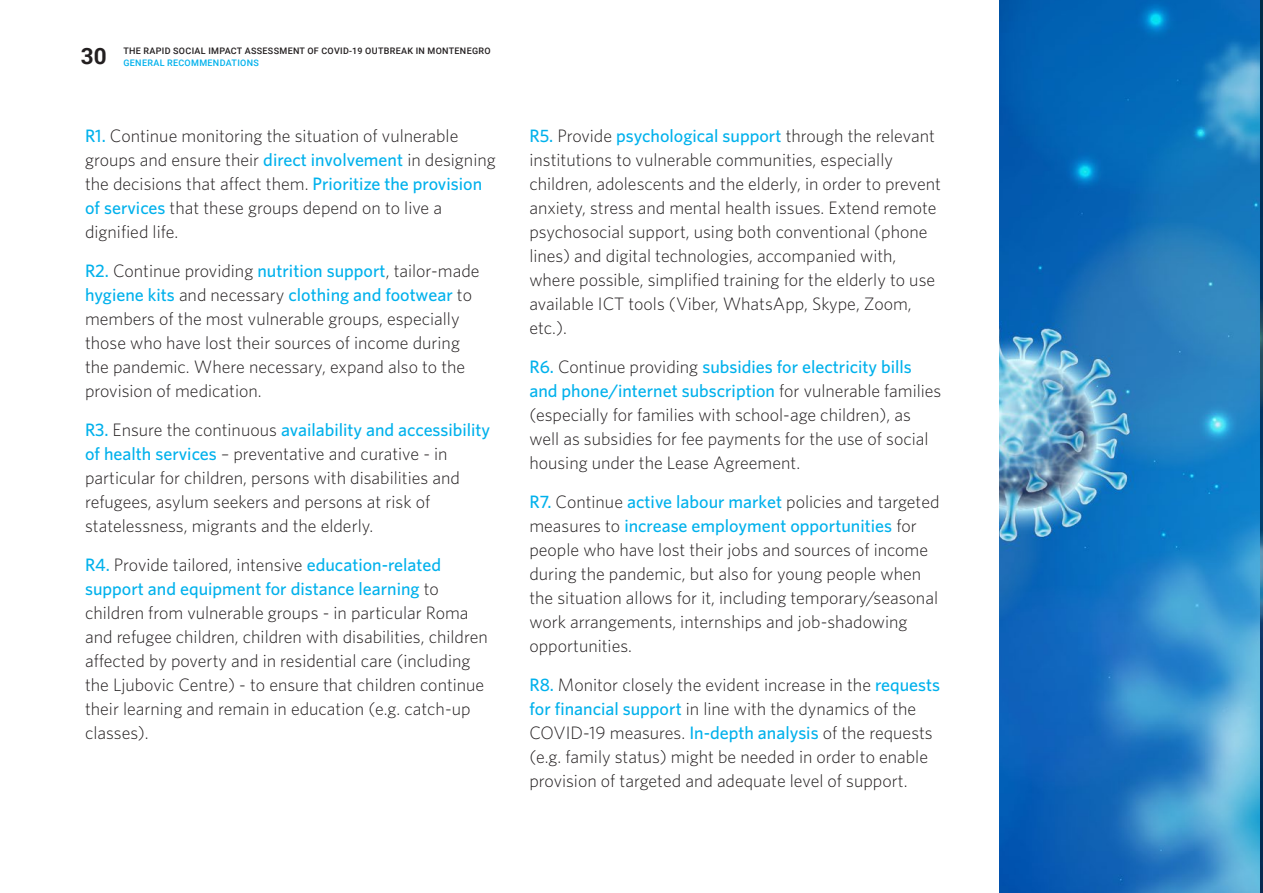
<style>
.page{position:relative;width:1263px;height:893px;background:#fff}
.page>*{position:absolute;margin:0;border:0;box-sizing:border-box;transform-origin:0 0}
.t1{font:700 22.5px "Roboto";color:#231f20}
.t2{font:300 18px/24px "Whitney";color:#231f20}
.t3{font:500 9px "Roboto";letter-spacing:.035em;color:#231f20}
.t4{font:500 9px "Roboto";letter-spacing:.035em;color:#00b1ec}
.s1{font-weight:500;color:#00b1ec}
</style>
<div class="page">
<img style="left:999px;top:0;width:261px;height:893px">
<img style="left:1260px;top:0;width:3px;height:893px">
<p class="t1" style="left:81px;top:40px;width:27px">30</p>
<p class="t3" style="left:123px;top:44px;width:369px">THE RAPID SOCIAL IMPACT ASSESSMENT OF COVID-19 OUTBREAK IN MONTENEGRO</p>
<p class="t4" style="left:123px;top:56px;width:137px">GENERAL RECOMMENDATIONS</p>
<p class="t2" style="left:85px;top:123px;width:412px"><span class="s1">R1.</span> Continue monitoring the situation of vulnerable groups and ensure their <span class="s1">direct involvement</span> in designing the decisions that affect them. <span class="s1">Prioritize the provision of services</span> that these groups depend on to live a dignified life.</p>
<p class="t2" style="left:85px;top:258px;width:396px"><span class="s1">R2.</span> Continue providing <span class="s1">nutrition support</span>, tailor-made <span class="s1">hygiene kits</span> and necessary <span class="s1">clothing and footwear</span> to members of the most vulnerable groups, especially those who have lost their sources of income during the pandemic. Where necessary, expand also to the provision of medication.</p>
<p class="t2" style="left:85px;top:417px;width:407px"><span class="s1">R3.</span> Ensure the continuous <span class="s1">availability and accessibility of health services</span> – preventative and curative - in particular for children, persons with disabilities and refugees, asylum seekers and persons at risk of statelessness, migrants and the elderly.</p>
<p class="t2" style="left:85px;top:552px;width:404px"><span class="s1">R4.</span> Provide tailored, intensive <span class="s1">education-related support and equipment for distance learning</span> to children from vulnerable groups - in particular Roma and refugee children, children with disabilities, children affected by poverty and in residential care (including the Ljubovic Centre) - to ensure that children continue their learning and remain in education (e.g. catch-up classes).</p>
<p class="t2" style="left:529px;top:123px;width:413px"><span class="s1">R5.</span> Provide <span class="s1">psychological support</span> through the relevant institutions to vulnerable communities, especially children, adolescents and the elderly, in order to prevent anxiety, stress and mental health issues. Extend remote psychosocial support, using both conventional (phone lines) and digital technologies, accompanied with, where possible, simplified training for the elderly to use available ICT tools (Viber, WhatsApp, Skype, Zoom, etc.).</p>
<p class="t2" style="left:529px;top:354px;width:413px"><span class="s1">R6.</span> Continue providing <span class="s1">subsidies for electricity bills and phone/internet subscription</span> for vulnerable families (especially for families with school-age children), as well as subsidies for fee payments for the use of social housing under the Lease Agreement.</p>
<p class="t2" style="left:529px;top:489px;width:412px"><span class="s1">R7.</span> Continue <span class="s1">active labour market</span> policies and targeted measures to <span class="s1">increase employment opportunities</span> for people who have lost their jobs and sources of income during the pandemic, but also for young people when the situation allows for it, including temporary/seasonal work arrangements, internships and job-shadowing opportunities.</p>
<p class="t2" style="left:529px;top:672px;width:412px"><span class="s1">R8.</span> Monitor closely the evident increase in the <span class="s1">requests for financial support</span> in line with the dynamics of the COVID-19 measures. <span class="s1">In-depth analysis</span> of the requests (e.g. family status) might be needed in order to enable provision of targeted and adequate level of support.</p>
</div>
